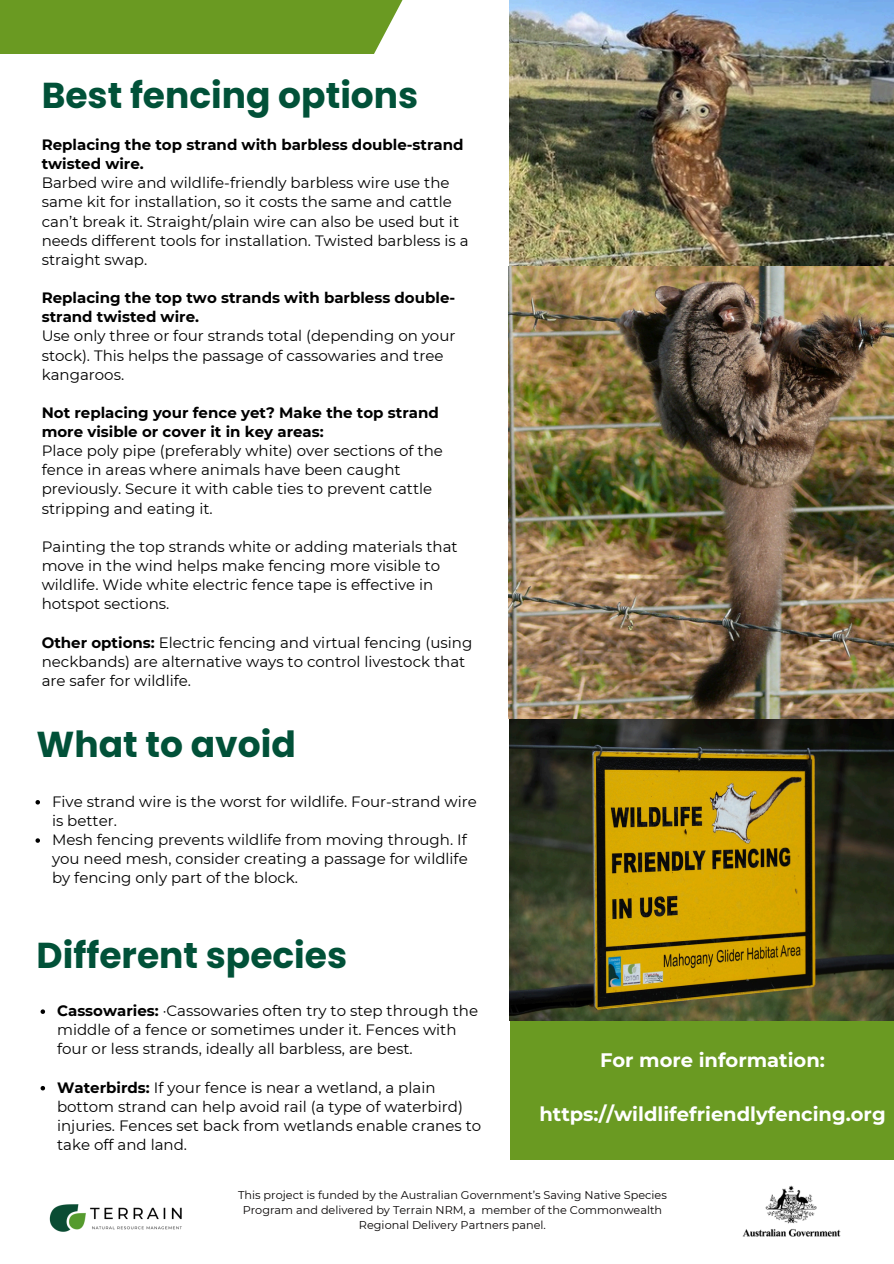
<style>
.page{position:relative;width:894px;height:1264px;background:#fff}
.page>*{position:absolute;margin:0;border:0;box-sizing:border-box;transform-origin:0 0}
.t1{font:700 36px "Poppins";color:#015138}
.t2{font:700 19.5px "Montserrat";color:#fff}
.t3{font:15px/19px "Montserrat";color:#000}
.t4{font:11.25px/15px "Montserrat";color:#070404;text-align:center}
.s1{font-weight:700}
</style>
<div class="page">
<div style="left:0;top:0;width:453px;height:54px;background:#6a9a22"></div>
<div style="left:510px;top:1015px;width:383px;height:144px;background:#6a9a22"></div>
<img style="left:49px;top:1204px;width:133px;height:28px">
<img style="left:743px;top:1185px;width:97px;height:51px">
<img style="left:510px;top:718px;width:383px;height:302px">
<img style="left:508px;top:266px;width:385px;height:452px">
<img style="left:510px;top:0;width:383px;height:266px">
<svg style="left:41px;top:1009px;width:4px;height:4px"></svg>
<svg style="left:41px;top:1086px;width:4px;height:4px"></svg>
<svg style="left:35px;top:800px;width:5px;height:4px"></svg>
<svg style="left:35px;top:838px;width:5px;height:4px"></svg>
<h3 class="t1" style="left:42px;top:70px;width:378px">Best fencing options</h3>
<p class="t3" style="left:42px;top:135px;width:428px"><span class="s1">Replacing the top strand with barbless double-strand twisted wire.<br></span>Barbed wire and wildlife-friendly barbless wire use the same kit for installation, so it costs the same and cattle can’t break it. Straight/plain wire can also be used but it needs different tools for installation. Twisted barbless is a straight swap.</p>
<p class="t3" style="left:42px;top:288px;width:415px"><span class="s1">Replacing the top two strands with barbless double&shy;strand twisted wire.<br></span>Use only three or four strands total (depending on your stock). This helps the passage of cassowaries and tree kangaroos.</p>
<p class="t3" style="left:42px;top:403px;width:402px"><span class="s1">Not replacing your fence yet? Make the top strand more visible or cover it in key areas:<br></span>Place poly pipe (preferably white) over sections of the fence in areas where animals have been caught previously. Secure it with cable ties to prevent cattle stripping and eating it.</p>
<p class="t3" style="left:42px;top:537px;width:417px">Painting the top strands white or adding materials that move in the wind helps make fencing more visible to wildlife. Wide white electric fence tape is effective in hotspot sections.</p>
<p class="t3" style="left:42px;top:632px;width:432px"><span class="s1">Other options:</span> Electric fencing and virtual fencing (using neckbands) are alternative ways to control livestock that are safer for wildlife.</p>
<h1 class="t1" style="left:37px;top:719px;width:260px">What to avoid</h1>
<p class="t3" style="left:52px;top:791px;width:426px">Five strand wire is the worst for wildlife. Four-strand wire is better.</p>
<p class="t3" style="left:52px;top:830px;width:417px;text-align:justify">Mesh fencing prevents wildlife from moving through. If you need mesh, consider creating a passage for wildlife by fencing only part of the block.</p>
<h3 class="t1" style="left:37px;top:930px;width:312px">Different species</h3>
<h3 class="t3" style="left:57px;top:1001px;width:422px"><span class="s1">Cassowaries:</span> ·Cassowaries often try to step through the middle of a fence or sometimes under it. Fences with four or less strands, ideally all barbless, are best.</h3>
<h3 class="t3" style="left:57px;top:1077px;width:425px"><span class="s1">Waterbirds:</span> If your fence is near a wetland, a plain bottom strand can help avoid rail (a type of waterbird) injuries. Fences set back from wetlands enable cranes to take off and land.</h3>
<h1 class="t2" style="left:600px;top:1047px;width:226px">For more information:</h1>
<h3 class="t2" style="left:539px;top:1101px;width:348px">https://wildlifefriendlyfencing.org</h3>
<h1 class="t4" style="left:238px;top:1187px;width:430px">This project is funded by the Australian Government’s Saving Native Species<br>Program and delivered by Terrain NRM, a member of the Commonwealth<br>Regional Delivery Partners panel.</h1>
</div>
